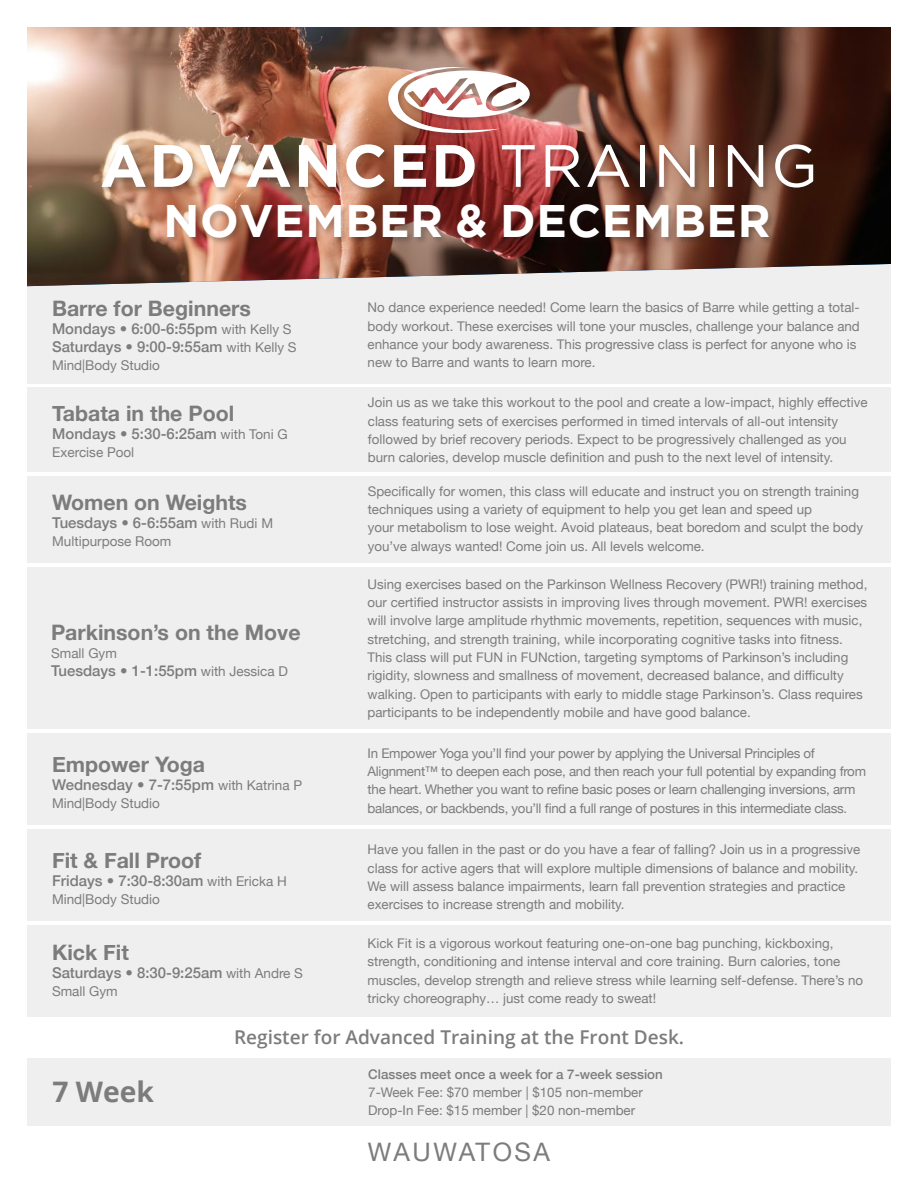
<style>
.page{position:relative;width:918px;height:1188px;background:#fff}
.page>*{position:absolute;margin:0;border:0;box-sizing:border-box;transform-origin:0 0}
.t1{font:700 59.7px "Gotham";letter-spacing:.035em;color:#fff}
.t2{font:700 45.6px "Gotham";letter-spacing:.015em;color:#fff}
.t3{font:700 28.2px "Open Sans";color:#7c7c7c}
.t4{font:25.5px "Helvetica Neue";letter-spacing:.1em;color:#7c7c7c}
.t5{font:700 21.3px "Helvetica Neue";color:#7c7c7c}
.t6{font:600 19.05px "Open Sans";color:#7c7c7c}
.t7{font:500 14.85px/18px "Helvetica Neue";color:#7c7c7c}
.t8{font:13.5px "Helvetica Neue";color:#7c7c7c}
.t9{font:13.35px/18.3px "Helvetica Neue";color:#7c7c7c}
.t10{font:13.35px/18.3px "Helvetica Neue";letter-spacing:-.02em;color:#7c7c7c}
.t11{font:500 13.35px "Helvetica Neue";color:#7c7c7c}
.s1{font-weight:400}
.s2{font-weight:400;font-size:13.5px}
</style>
<div class="page">
<div style="left:27px;top:567px;width:863px;height:162px;background:#efeff0"></div>
<div style="left:27px;top:476px;width:864px;height:87px;background:#efeff0"></div>
<div style="left:27px;top:388px;width:864px;height:84px;background:#efeff0"></div>
<div style="left:27px;top:926px;width:863px;height:91px;background:#efeff0"></div>
<div style="left:27px;top:734px;width:863px;height:91px;background:#efeff0"></div>
<div style="left:27px;top:830px;width:863px;height:91px;background:#efeff0"></div>
<div style="left:27px;top:219px;width:863px;height:164px;background:#efeff0"></div>
<div style="left:27px;top:1058px;width:864px;height:67px;background:#efeff0"></div>
<img style="left:27px;top:27px;width:864px;height:259px">
<div style="left:101px;top:66px;width:721px;height:179px;background:#231f20;opacity:.27"></div>
<img style="left:388px;top:64px;width:142px;height:73px">
<h1 class="t1" style="left:100px;top:131px;width:719px">ADVANCED <span class="s1">TRAINING</span></h1>
<h2 class="t2" style="left:163px;top:194px;width:609px">NOVEMBER &amp; DECEMBER</h2>
<h3 class="t5" style="left:52px;top:291px;width:200px">Barre for Beginners</h3>
<p class="t7" style="left:52px;top:318px;width:246px">Mondays • 6:00-6:55pm <span class="s2">with Kelly S<br></span>Saturdays • 9:00-9:55am <span class="s2">with Kelly S</span></p>
<p class="t8" style="left:52px;top:355px;width:110px">Mind|Body Studio</p>
<h3 class="t5" style="left:52px;top:397px;width:183px">Tabata in the Pool</h3>
<p class="t7" style="left:52px;top:424px;width:237px">Mondays • 5:30-6:25am <span class="s2">with Toni G</span></p>
<p class="t8" style="left:52px;top:443px;width:83px">Exercise Pool</p>
<h3 class="t5" style="left:52px;top:486px;width:196px">Women on Weights</h3>
<p class="t7" style="left:52px;top:513px;width:222px">Tuesdays • 6-6:55am <span class="s2">with Rudi M</span></p>
<p class="t8" style="left:52px;top:532px;width:121px">Multipurpose Room</p>
<h3 class="t5" style="left:51px;top:616px;width:251px">Parkinson’s on the Move</h3>
<p class="t8" style="left:51px;top:643px;width:67px">Small Gym</p>
<p class="t7" style="left:51px;top:660px;width:238px">Tuesdays • 1-1:55pm <span class="s2">with Jessica D</span></p>
<h3 class="t5" style="left:52px;top:747px;width:155px">Empower Yoga</h3>
<p class="t7" style="left:52px;top:774px;width:252px">Wednesday • 7-7:55pm <span class="s2">with Katrina P</span></p>
<p class="t8" style="left:52px;top:793px;width:110px">Mind|Body Studio</p>
<h3 class="t5" style="left:52px;top:843px;width:151px">Fit &amp; Fall Proof</h3>
<p class="t7" style="left:52px;top:870px;width:236px">Fridays • 7:30-8:30am <span class="s2">with Ericka H</span></p>
<p class="t8" style="left:52px;top:889px;width:110px">Mind|Body Studio</p>
<h3 class="t5" style="left:52px;top:935px;width:78px">Kick Fit</h3>
<p class="t7" style="left:52px;top:962px;width:253px">Saturdays • 8:30-9:25am <span class="s2">with Andre S</span></p>
<p class="t8" style="left:52px;top:981px;width:67px">Small Gym</p>
<p class="t9" style="left:368px;top:299px;width:494px">No dance experience needed! Come learn the basics of Barre while getting a total&shy;body workout. These exercises will tone your muscles, challenge your balance and enhance your body awareness. This progressive class is perfect for anyone who is new to Barre and wants to learn more.</p>
<p class="t9" style="left:368px;top:394px;width:501px">Join us as we take this workout to the pool and create a low-impact, highly effective class featuring sets of exercises performed in timed intervals of all-out intensity followed by brief recovery periods. Expect to be progressively challenged as you burn calories, develop muscle definition and push to the next level of intensity.</p>
<p class="t9" style="left:368px;top:482px;width:497px">Specifically for women, this class will educate and instruct you on strength training techniques using a variety of equipment to help you get lean and speed up<br>your metabolism to lose weight. Avoid plateaus, beat boredom and sculpt the body you’ve always wanted! Come join us. All levels welcome.</p>
<p class="t9" style="left:368px;top:575px;width:501px">Using exercises based on the Parkinson Wellness Recovery (PWR!) training method, our certified instructor assists in improving lives through movement. PWR! exercises will involve large amplitude rhythmic movements, repetition, sequences with music, stretching, and strength training, while incorporating cognitive tasks into fitness.<br>This class will put FUN in FUNction, targeting symptoms of Parkinson’s including rigidity, slowness and smallness of movement, decreased balance, and difficulty walking. Open to participants with early to middle stage Parkinson’s. Class requires participants to be independently mobile and have good balance.</p>
<p class="t10" style="left:368px;top:744px;width:500px">In Empower Yoga you’ll find your power by applying the Universal Principles of Alignment™ to deepen each pose, and then reach your full potential by expanding from the heart. Whether you want to refine basic poses or learn challenging inversions, arm balances, or backbends, you’ll find a full range of postures in this intermediate class.</p>
<p class="t9" style="left:368px;top:841px;width:494px">Have you fallen in the past or do you have a fear of falling? Join us in a progressive class for active agers that will explore multiple dimensions of balance and mobility.<br>We will assess balance impairments, learn fall prevention strategies and practice exercises to increase strength and mobility.</p>
<p class="t9" style="left:368px;top:935px;width:497px">Kick Fit is a vigorous workout featuring one-on-one bag punching, kickboxing, strength, conditioning and intense interval and core training. Burn calories, tone muscles, develop strength and relieve stress while learning self-defense. There’s no tricky choreography… just come ready to sweat!</p>
<h3 class="t3" style="left:52px;top:1072px;width:103px">7 Week</h3>
<h3 class="t6" style="left:234px;top:1024px;width:452px">Register for Advanced Training at the Front Desk.</h3>
<p class="t11" style="left:368px;top:1063px;width:296px">Classes meet once a week for a 7-week session</p>
<p class="t9" style="left:368px;top:1084px;width:276px">7-Week Fee: $70 member | $105 non-member<br>Drop-In Fee: $15 member | $20 non-member</p>
<h3 class="t4" style="left:368px;top:1134px;width:184px">WAUWATOSA</h3>
</div>
